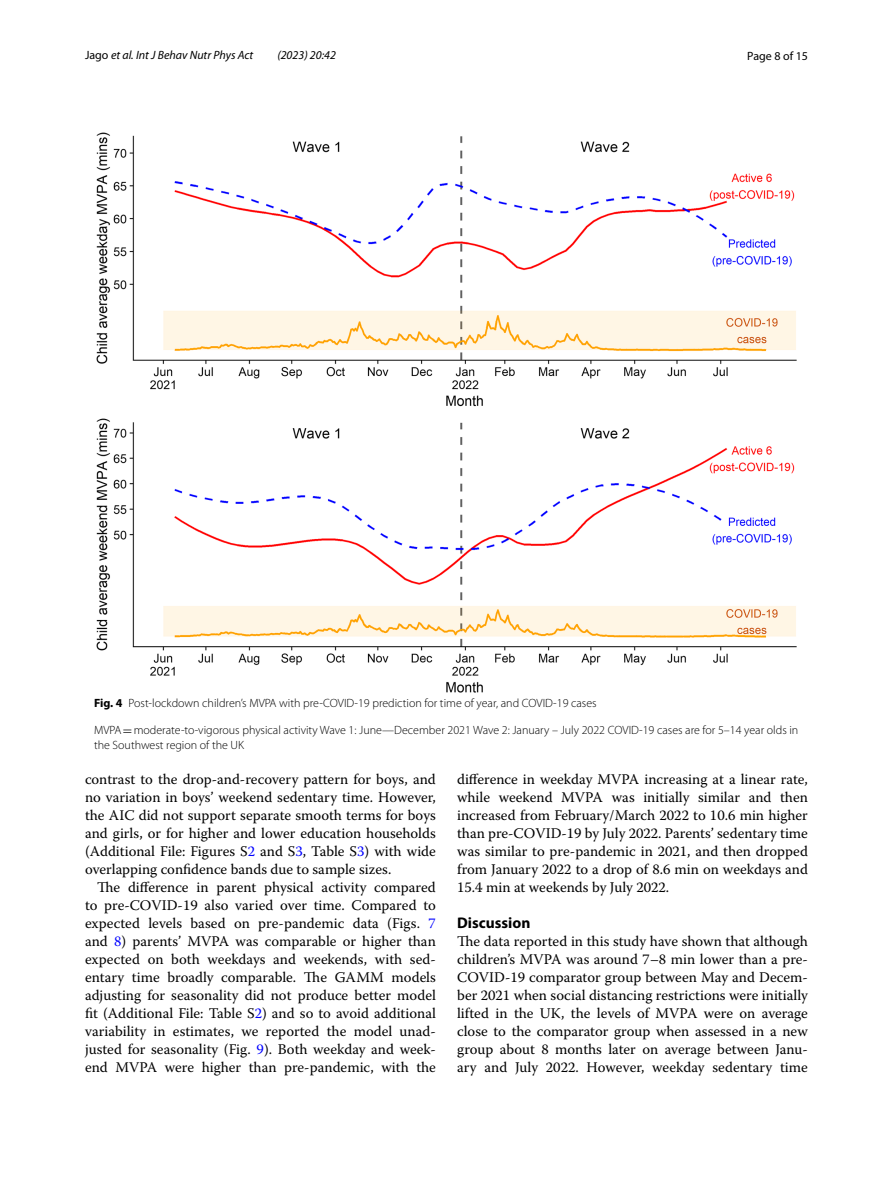
<style>
.page{position:relative;width:893px;height:1187px;background:#fff}
.page>*{position:absolute;margin:0;border:0;box-sizing:border-box;transform-origin:0 0}
.t1{font:700 15.45px "Myriad Pro";color:#000}
.t2{font:14.7px/18px "Warnock Pro";color:#000;text-align:justify}
.t3{font:300 12px/15px "Myriad Pro";color:#000}
.t4{font:italic 12px "Myriad Pro";color:#000}
.t5{font:12px "Myriad Pro";color:#000}
.s1{font-style:normal}
.s2{font-weight:700}
.s3{font-family:"MTSY";font-weight:400}
.s4{color:#00f}
</style>
<div class="page">
<img style="left:96px;top:133px;width:701px;height:559px">
<p class="t4" style="left:85px;top:48px;width:170px"><span class="s1">Jago</span> et al. Int J Behav Nutr Phys Act</p>
<p class="t4" style="left:277px;top:48px;width:60px">(2023) 20:42</p>
<p class="t5" style="left:747px;top:48px;width:62px">Page 8 of 15</p>
<p class="t3" style="left:94px;top:695px;width:504px"><span class="s2">Fig. 4</span> Post-lockdown children’s MVPA with pre-COVID-19 prediction for time of year, and COVID-19 cases</p>
<p class="t3" style="left:94px;top:722px;width:706px">MVPA<span class="s3">=</span>moderate-to-vigorous physical activity Wave 1: June—December 2021 Wave 2: January – July 2022 COVID-19 cases are for 5–14 year olds in the Southwest region of the UK</p>
<p class="t2" style="left:85px;top:769px;width:352px">contrast to the drop-and-recovery pattern for boys, and no variation in boys’ weekend sedentary time. However, the AIC did not support separate smooth terms for boys and girls, or for higher and lower education households (Additional File: Figures S<span class="s4">2</span> and S<span class="s4">3</span>, Table S<span class="s4">3</span>) with wide overlapping confidence bands due to sample sizes.</p>
<p class="t2" style="left:85px;top:877px;width:352px;text-indent:12px">The difference in parent physical activity compared to pre-COVID-19 also varied over time. Compared to expected levels based on pre-pandemic data (Figs. <span class="s4">7 </span>and <span class="s4">8</span>) parents’ MVPA was comparable or higher than expected on both weekdays and weekends, with sed&shy;entary time broadly comparable. The GAMM models adjusting for seasonality did not produce better model fit (Additional File: Table S<span class="s4">2</span>) and so to avoid additional variability in estimates, we reported the model unad&shy;justed for seasonality (Fig. <span class="s4">9</span>). Both weekday and week&shy;end MVPA were higher than pre-pandemic, with the</p>
<p class="t2" style="left:457px;top:769px;width:352px">difference in weekday MVPA increasing at a linear rate, while weekend MVPA was initially similar and then increased from February/March 2022 to 10.6 min higher than pre-COVID-19 by July 2022. Parents’ sedentary time was similar to pre-pandemic in 2021, and then dropped from January 2022 to a drop of 8.6 min on weekdays and 15.4 min at weekends by July 2022.</p>
<p class="t1" style="left:457px;top:912px;width:75px">Discussion</p>
<p class="t2" style="left:457px;top:931px;width:352px">The data reported in this study have shown that although children’s MVPA was around 7–8 min lower than a pre-COVID-19 comparator group between May and Decem&shy;ber 2021 when social distancing restrictions were initially lifted in the UK, the levels of MVPA were on average close to the comparator group when assessed in a new group about 8 months later on average between Janu&shy;ary and July 2022. However, weekday sedentary time</p>
</div>
